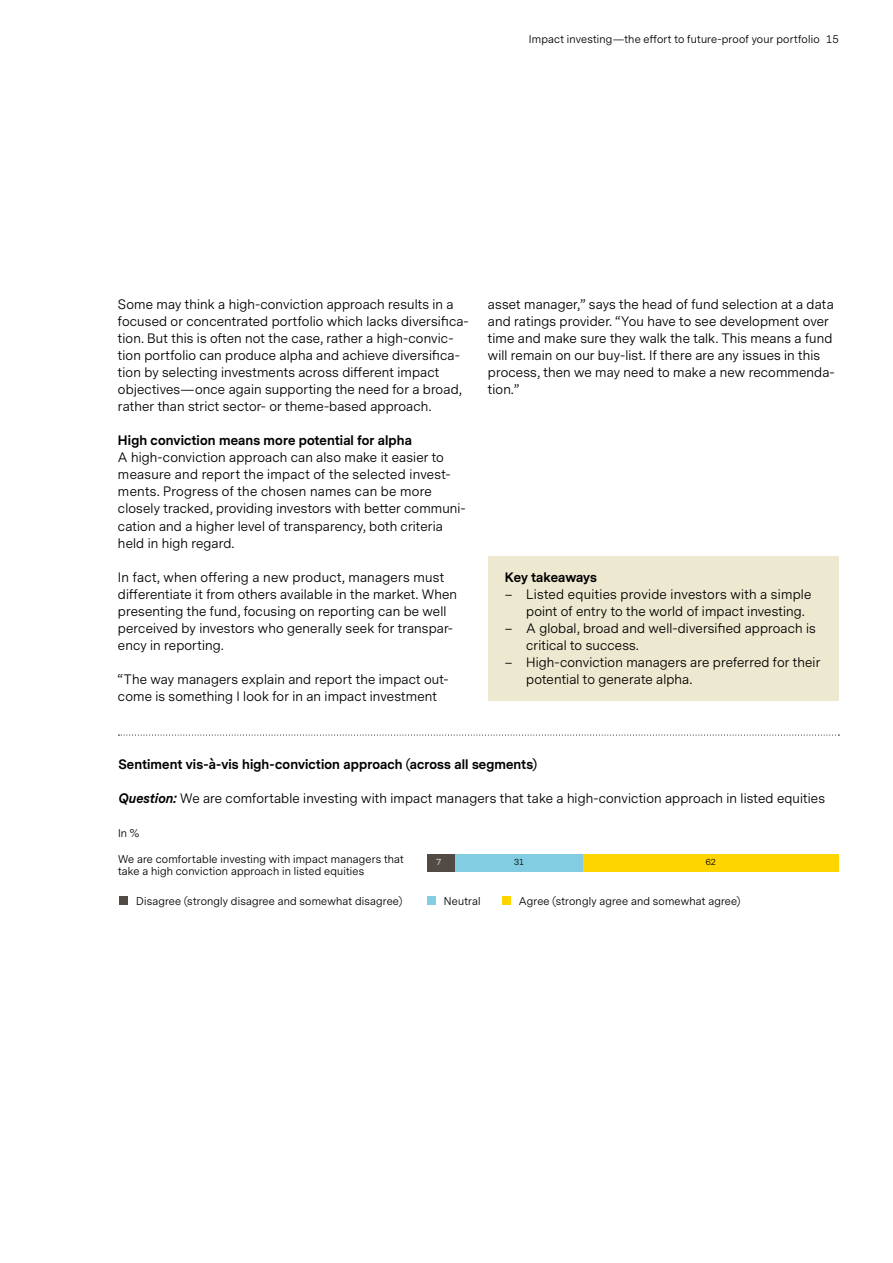
<style>
.page{position:relative;width:893px;height:1263px;background:#fff}
.page>*{position:absolute;margin:0;border:0;box-sizing:border-box;transform-origin:0 0}
.t1{font:12.75px/17px "Vontobel Sans";letter-spacing:.01em;color:#000}
.t2{font:700 12.75px "Vontobel Sans";letter-spacing:.01em;color:#000}
.t3{font:10.5px/12.8px "Vontobel Sans";letter-spacing:.02em;color:#000}
.t4{font:8.25px "Vontobel Sans";color:#000}
.t5{font:8.25px "Vontobel Sans";color:#fff}
.s1{font-weight:700;font-style:italic}
</style>
<div class="page">
<svg style="left:118px;top:735px;width:721px;height:1px"></svg>
<div style="left:427px;top:854px;width:29px;height:17px;background:#514a45"></div>
<div style="left:583px;top:854px;width:255px;height:17px;background:#ffd500"></div>
<div style="left:456px;top:854px;width:127px;height:17px;background:#83cde3"></div>
<div style="left:119px;top:896px;width:9px;height:9px;background:#514a45"></div>
<div style="left:427px;top:896px;width:8px;height:9px;background:#83cde3"></div>
<div style="left:502px;top:896px;width:8px;height:9px;background:#ffd500"></div>
<div style="left:488px;top:556px;width:351px;height:145px;background:#ede9d0"></div>
<p class="t3" style="left:529px;top:33px;width:311px">Impact investing—the effort to future-proof your portfolio 15</p>
<p class="t1" style="left:118px;top:297px;width:352px">Some may think a high-conviction approach results in a focused or concentrated portfolio which lacks diversifica&shy;tion. But this is often not the case, rather a high-convic&shy;tion portfolio can produce alpha and achieve diversifica&shy;tion by selecting investments across different impact objectives—once again supporting the need for a broad, rather than strict sector- or theme-based approach.</p>
<p class="t2" style="left:118px;top:432px;width:295px">High conviction means more potential for alpha</p>
<p class="t1" style="left:118px;top:450px;width:349px">A high-conviction approach can also make it easier to measure and report the impact of the selected invest&shy;ments. Progress of the chosen names can be more closely tracked, providing investors with better communi&shy;cation and a higher level of transparency, both criteria held in high regard.</p>
<p class="t1" style="left:118px;top:569px;width:341px">In fact, when offering a new product, managers must differentiate it from others available in the market. When presenting the fund, focusing on reporting can be well perceived by investors who generally seek for transpar&shy;ency in reporting.</p>
<p class="t1" style="left:118px;top:671px;width:332px">“The way managers explain and report the impact out&shy;come is something I look for in an impact investment</p>
<p class="t1" style="left:488px;top:297px;width:348px">asset manager,” says the head of fund selection at a data and ratings provider. “You have to see development over time and make sure they walk the talk. This means a fund will remain on our buy-list. If there are any issues in this process, then we may need to make a new recommenda&shy;tion.”</p>
<p class="t2" style="left:505px;top:568px;width:93px">Key takeaways</p>
<p class="t1" style="left:526px;top:586px;width:287px;text-indent:-21px">– Listed equities provide investors with a simple point of entry to the world of impact investing.</p>
<p class="t1" style="left:526px;top:620px;width:291px;text-indent:-21px">– A global, broad and well-diversified approach is critical to success.</p>
<p class="t1" style="left:526px;top:654px;width:296px;text-indent:-21px">– High-conviction managers are preferred for their potential to generate alpha.</p>
<p class="t2" style="left:118px;top:755px;width:420px">Sentiment vis-à-vis high-conviction approach (across all segments)</p>
<p class="t1" style="left:118px;top:790px;width:708px"><span class="s1">Question:</span> We are comfortable investing with impact managers that take a high-conviction approach in listed equities</p>
<p class="t3" style="left:118px;top:827px;width:23px">In %</p>
<p class="t3" style="left:118px;top:853px;width:287px">We are comfortable investing with impact managers that take a high conviction approach in listed equities</p>
<p class="t5" style="left:436px;top:857px;width:6px">7</p>
<p class="t4" style="left:514px;top:857px;width:11px">31</p>
<p class="t4" style="left:706px;top:857px;width:12px">62</p>
<p class="t3" style="left:136px;top:895px;width:268px">Disagree (strongly disagree and somewhat disagree)</p>
<p class="t3" style="left:444px;top:895px;width:38px">Neutral</p>
<p class="t3" style="left:519px;top:895px;width:223px">Agree (strongly agree and somewhat agree)</p>
</div>
